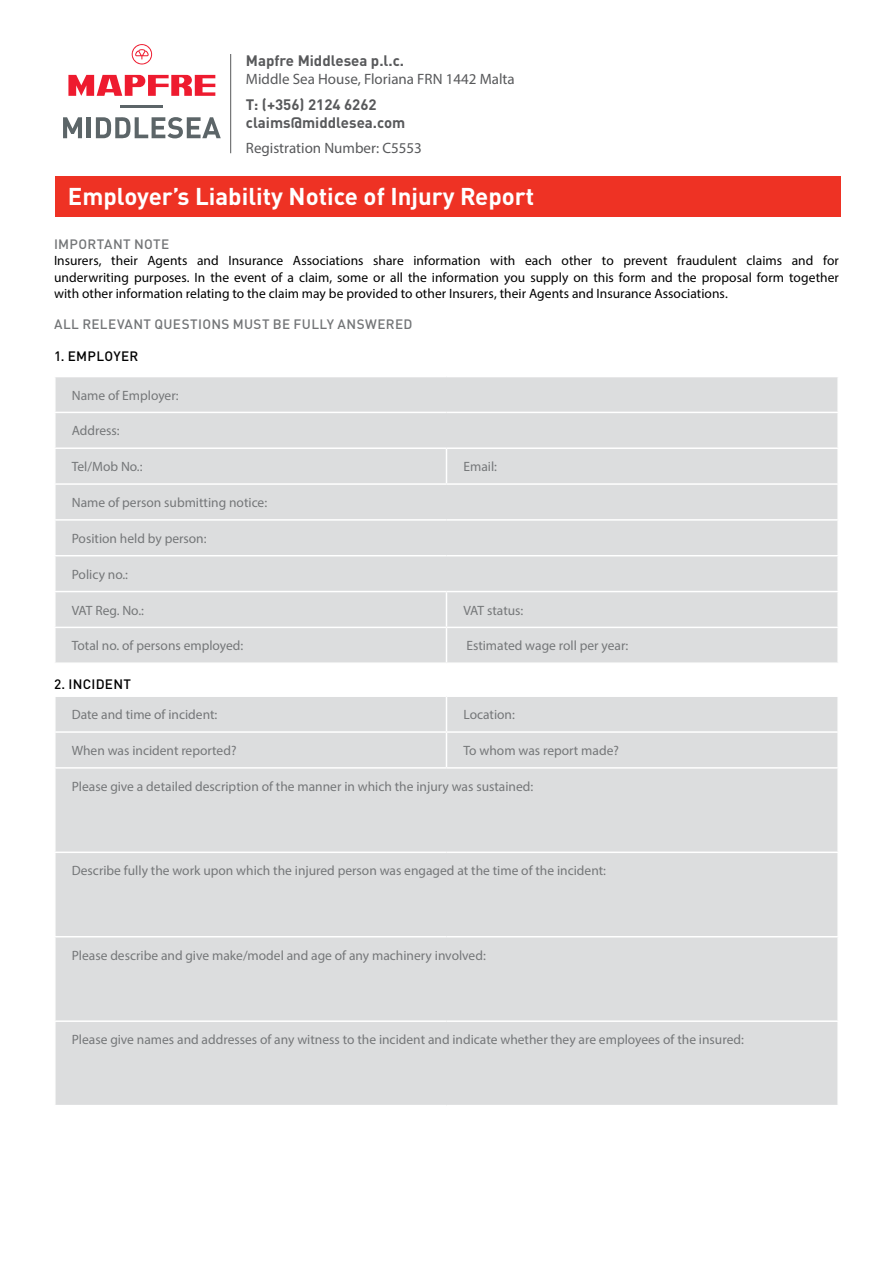
<style>
.page{position:relative;width:893px;height:1263px;background:#fff}
.page>*{position:absolute;margin:0;border:0;box-sizing:border-box;transform-origin:0 0}
.t1{font:700 24px "DIN Pro";color:#fff}
.t2{font:15px "Myriad Pro";color:#58595b}
.t3{font:700 15px/18px "DIN Pro";color:#58595b}
.t4{font:13.5px "Myriad Pro";color:#757779}
.t5{font:13.5px/16.2px "Myriad Pro";letter-spacing:.005em;color:#000;text-align:justify}
.t6{font:500 13.5px "DIN Pro";letter-spacing:.03em;color:#737577}
.t7{font:500 13.5px "DIN Pro";letter-spacing:.02em;color:#000}
</style>
<div class="page">
<div style="left:55px;top:176px;width:785px;height:41px;background:#ee3224"></div>
<hr style="left:230px;top:54px;width:1px;height:99px;background:#58595b">
<div style="left:56px;top:377px;width:781px;height:285px;background:#dcddde"></div>
<hr style="left:446px;top:592px;width:1px;height:35px;background:#fff">
<hr style="left:446px;top:628px;width:1px;height:34px;background:#fff">
<hr style="left:54px;top:412px;width:392px;height:1px;background:#fff">
<hr style="left:446px;top:412px;width:393px;height:1px;background:#fff">
<hr style="left:54px;top:519px;width:392px;height:2px;background:#fff">
<hr style="left:446px;top:519px;width:393px;height:2px;background:#fff">
<hr style="left:54px;top:555px;width:392px;height:1px;background:#fff">
<hr style="left:446px;top:555px;width:393px;height:1px;background:#fff">
<hr style="left:54px;top:591px;width:392px;height:1px;background:#fff">
<hr style="left:446px;top:591px;width:393px;height:1px;background:#fff">
<hr style="left:54px;top:627px;width:392px;height:1px;background:#fff">
<hr style="left:446px;top:627px;width:393px;height:1px;background:#fff">
<hr style="left:54px;top:447px;width:392px;height:2px;background:#fff">
<hr style="left:446px;top:447px;width:393px;height:2px;background:#fff">
<hr style="left:446px;top:449px;width:1px;height:34px;background:#fff">
<hr style="left:54px;top:483px;width:392px;height:2px;background:#fff">
<hr style="left:446px;top:483px;width:393px;height:2px;background:#fff">
<div style="left:56px;top:697px;width:781px;height:408px;background:#dcddde"></div>
<hr style="left:446px;top:697px;width:1px;height:34px;background:#fff">
<hr style="left:446px;top:733px;width:1px;height:34px;background:#fff">
<hr style="left:54px;top:731px;width:392px;height:2px;background:#fff">
<hr style="left:446px;top:731px;width:393px;height:2px;background:#fff">
<hr style="left:54px;top:767px;width:392px;height:2px;background:#fff">
<hr style="left:446px;top:767px;width:393px;height:2px;background:#fff">
<hr style="left:54px;top:851px;width:392px;height:2px;background:#fff">
<hr style="left:446px;top:851px;width:393px;height:2px;background:#fff">
<hr style="left:54px;top:936px;width:392px;height:1px;background:#fff">
<hr style="left:446px;top:936px;width:393px;height:1px;background:#fff">
<hr style="left:54px;top:1020px;width:392px;height:2px;background:#fff">
<hr style="left:446px;top:1020px;width:393px;height:2px;background:#fff">
<svg style="left:132px;top:44px;width:20px;height:20px"></svg>
<svg style="left:68px;top:75px;width:147px;height:21px"></svg>
<hr style="left:121px;top:105px;width:42px;height:3px;background:#5c6568">
<svg style="left:63px;top:117px;width:19px;height:21px"></svg>
<hr style="left:87px;top:117px;width:4px;height:21px;background:#5c6568">
<svg style="left:96px;top:117px;width:125px;height:21px"></svg>
<p class="t3" style="left:246px;top:53px;width:160px">Mapfre Middlesea p.l.c.</p>
<p class="t2" style="left:246px;top:73px;width:270px">Middle Sea House, Floriana FRN 1442 Malta</p>
<p class="t3" style="left:246px;top:96px;width:161px">T: (+356) 2124 6262 claims@middlesea.com</p>
<p class="t2" style="left:246px;top:142px;width:178px">Registration Number: C5553</p>
<h1 class="t1" style="left:68px;top:186px;width:468px">Employer’s Liability Notice of Injury Report</h1>
<p class="t6" style="left:54px;top:237px;width:117px">IMPORTANT NOTE</p>
<p class="t5" style="left:54px;top:254px;width:786px">Insurers, their Agents and Insurance Associations share information with each other to prevent fraudulent claims and for underwriting purposes. In the event of a claim, some or all the information you supply on this form and the proposal form together with other information relating to the claim may be provided to other Insurers, their Agents and Insurance Associations.</p>
<p class="t6" style="left:54px;top:317px;width:360px">ALL RELEVANT QUESTIONS MUST BE FULLY ANSWERED</p>
<p class="t7" style="left:54px;top:348px;width:86px">1. EMPLOYER</p>
<p class="t4" style="left:72px;top:389px;width:108px">Name of Employer:</p>
<p class="t4" style="left:72px;top:425px;width:49px">Address:</p>
<p class="t4" style="left:72px;top:461px;width:72px">Tel/Mob No.:</p>
<p class="t4" style="left:463px;top:461px;width:35px">Email:</p>
<p class="t4" style="left:72px;top:497px;width:197px">Name of person submitting notice:</p>
<p class="t4" style="left:72px;top:533px;width:136px">Position held by person:</p>
<p class="t4" style="left:72px;top:569px;width:58px">Policy no.:</p>
<p class="t4" style="left:72px;top:604px;width:74px">VAT Reg. No.:</p>
<p class="t4" style="left:463px;top:604px;width:61px">VAT status:</p>
<p class="t4" style="left:72px;top:640px;width:173px">Total no. of persons employed:</p>
<p class="t4" style="left:466px;top:640px;width:163px">Estimated wage roll per year:</p>
<p class="t7" style="left:54px;top:677px;width:79px">2. INCIDENT</p>
<p class="t4" style="left:72px;top:709px;width:147px">Date and time of incident:</p>
<p class="t4" style="left:463px;top:709px;width:53px">Location:</p>
<p class="t4" style="left:72px;top:745px;width:166px">When was incident reported?</p>
<p class="t4" style="left:463px;top:745px;width:157px">To whom was report made?</p>
<p class="t4" style="left:72px;top:781px;width:463px">Please give a detailed description of the manner in which the injury was sustained:</p>
<p class="t4" style="left:72px;top:865px;width:536px">Describe fully the work upon which the injured person was engaged at the time of the incident:</p>
<p class="t4" style="left:72px;top:950px;width:415px">Please describe and give make/model and age of any machinery involved:</p>
<p class="t4" style="left:72px;top:1034px;width:673px">Please give names and addresses of any witness to the incident and indicate whether they are employees of the insured:</p>
</div>
